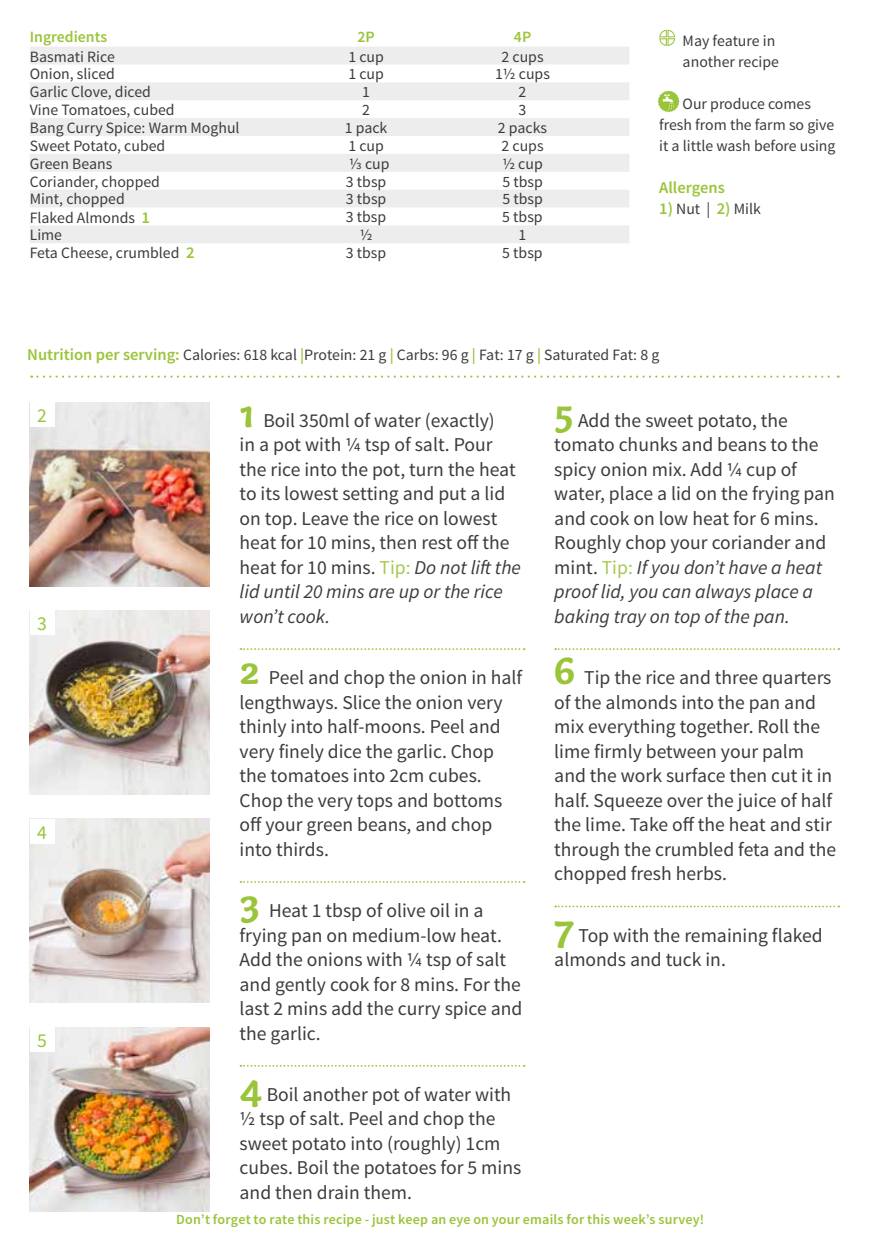
<style>
.page{position:relative;width:869px;height:1241px;background:#fff}
.page>*{position:absolute;margin:0;border:0;box-sizing:border-box;transform-origin:0 0}
.t1{font:19.6px/24.5px "Source Sans Pro";color:#3c3c3b}
.t2{font:19.6px "Source Sans Pro";color:#9ac43a}
.t3{font:600 16.45px "Source Sans Pro";color:#9ac43a}
.t4{font:15.75px/21px "Source Sans Pro";color:#3c3c3b}
.t5{font:600 15.75px "Source Sans Pro";color:#9ac43a}
.t6{font:600 14px "Source Sans Pro";letter-spacing:.015em;color:#9ac43a}
.s1{font-weight:600;font-size:16.45px;color:#9ac43a}
.s2{font-weight:600;color:#9ac43a}
.s3{font-family:"Capucine Basic";font-weight:700;font-size:41.12px;color:#9ac43a}
.s4{color:#a6c94f}
.s5{font-style:italic}
</style>
<div class="page">
<img style="left:30px;top:1027px;width:180px;height:183px">
<img style="left:30px;top:818px;width:180px;height:184px">
<img style="left:30px;top:402px;width:180px;height:184px">
<img style="left:30px;top:610px;width:180px;height:184px">
<svg style="left:31px;top:375px;width:807px;height:2px"></svg>
<svg style="left:30px;top:47px;width:599px;height:196px;fill:#ededed"></svg>
<div style="left:30px;top:402px;width:25px;height:25px;background:#fff"></div>
<div style="left:30px;top:610px;width:25px;height:25px;background:#fff"></div>
<div style="left:30px;top:818px;width:25px;height:25px;background:#fff"></div>
<div style="left:30px;top:1027px;width:25px;height:24px;background:#fff"></div>
<svg style="left:240px;top:648px;width:284px;height:2px"></svg>
<svg style="left:240px;top:881px;width:284px;height:1px"></svg>
<svg style="left:240px;top:1065px;width:284px;height:1px"></svg>
<svg style="left:555px;top:648px;width:283px;height:2px"></svg>
<svg style="left:555px;top:905px;width:283px;height:2px"></svg>
<svg style="left:659px;top:29px;width:16px;height:17px"></svg>
<svg style="left:658px;top:91px;width:21px;height:21px"></svg>
<p class="t5" style="left:30px;top:26px;width:79px">Ingredients</p>
<p class="t5" style="left:357px;top:26px;width:19px">2P</p>
<p class="t5" style="left:513px;top:26px;width:19px">4P</p>
<p class="t4" style="left:30px;top:46px;width:86px">Basmati Rice</p>
<p class="t4" style="left:348px;top:46px;width:37px">1 cup</p>
<p class="t4" style="left:501px;top:46px;width:44px">2 cups</p>
<p class="t4" style="left:30px;top:64px;width:87px">Onion, sliced</p>
<p class="t4" style="left:348px;top:64px;width:37px">1 cup</p>
<p class="t4" style="left:495px;top:64px;width:56px">1½ cups</p>
<p class="t4" style="left:30px;top:82px;width:123px">Garlic Clove, diced</p>
<p class="t4" style="left:362px;top:82px;width:9px">1</p>
<p class="t4" style="left:518px;top:82px;width:9px">2</p>
<p class="t4" style="left:30px;top:100px;width:146px">Vine Tomatoes, cubed</p>
<p class="t4" style="left:362px;top:100px;width:9px">2</p>
<p class="t4" style="left:518px;top:100px;width:9px">3</p>
<p class="t4" style="left:30px;top:117px;width:211px">Bang Curry Spice: Warm Moghul</p>
<p class="t4" style="left:344px;top:117px;width:44px">1 pack</p>
<p class="t4" style="left:497px;top:117px;width:51px">2 packs</p>
<p class="t4" style="left:30px;top:135px;width:137px">Sweet Potato, cubed</p>
<p class="t4" style="left:348px;top:135px;width:37px">1 cup</p>
<p class="t4" style="left:501px;top:135px;width:44px">2 cups</p>
<p class="t4" style="left:30px;top:153px;width:84px">Green Beans</p>
<p class="t4" style="left:349px;top:153px;width:42px">⅓ cup</p>
<p class="t4" style="left:502px;top:153px;width:42px">½ cup</p>
<p class="t4" style="left:30px;top:171px;width:132px">Coriander, chopped</p>
<p class="t4" style="left:346px;top:171px;width:42px">3 tbsp</p>
<p class="t4" style="left:502px;top:171px;width:42px">5 tbsp</p>
<p class="t4" style="left:30px;top:189px;width:96px">Mint, chopped</p>
<p class="t4" style="left:346px;top:189px;width:42px">3 tbsp</p>
<p class="t4" style="left:502px;top:189px;width:42px">5 tbsp</p>
<p class="t4" style="left:30px;top:207px;width:121px">Flaked Almonds <span class="s1">1</span></p>
<p class="t4" style="left:346px;top:207px;width:42px">3 tbsp</p>
<p class="t4" style="left:502px;top:207px;width:42px">5 tbsp</p>
<p class="t4" style="left:30px;top:225px;width:34px">Lime</p>
<p class="t4" style="left:359px;top:225px;width:14px">½</p>
<p class="t4" style="left:518px;top:225px;width:9px">1</p>
<p class="t4" style="left:30px;top:243px;width:166px">Feta Cheese, crumbled <span class="s1">2</span></p>
<p class="t4" style="left:346px;top:242px;width:42px">3 tbsp</p>
<p class="t4" style="left:502px;top:242px;width:42px">5 tbsp</p>
<p class="t4" style="left:682px;top:30px;width:98px">May feature in another recipe</p>
<p class="t4" style="left:659px;top:93px;width:178px;text-align:center">Our produce comes<br>fresh from the farm so give it a little wash before using</p>
<p class="t3" style="left:659px;top:177px;width:67px">Allergens</p>
<p class="t4" style="left:659px;top:198px;width:103px"><span class="s1">1)</span> Nut | <span class="s1">2)</span> Milk</p>
<p class="t4" style="left:27px;top:344px;width:633px"><span class="s1">Nutrition per serving:</span> Calories: 618 kcal <span class="s2">|</span>Protein: 21 g <span class="s2">|</span> Carbs: 96 g <span class="s2">|</span> Fat: 17 g <span class="s2">|</span> Saturated Fat: 8 g</p>
<p class="t2" style="left:37px;top:403px;width:11px">2</p>
<p class="t2" style="left:37px;top:611px;width:11px">3</p>
<p class="t2" style="left:37px;top:819px;width:11px">4</p>
<p class="t2" style="left:37px;top:1028px;width:11px">5</p>
<p class="t1" style="left:239px;top:408px;width:283px"><span class="s3">1</span> Boil 350ml of water (exactly)<br>in a pot with ¼ tsp of salt. Pour the rice into the pot, turn the heat to its lowest setting and put a lid on top. Leave the rice on lowest heat for 10 mins, then rest off the heat for 10 mins. <span class="s4">Tip:</span> <span class="s5">Do not lift the lid until 20 mins are up or the rice won’t cook.</span></p>
<p class="t1" style="left:239px;top:665px;width:284px"><span class="s3">2</span> Peel and chop the onion in half lengthways. Slice the onion very thinly into half-moons. Peel and very finely dice the garlic. Chop the tomatoes into 2cm cubes.<br>Chop the very tops and bottoms off your green beans, and chop into thirds.</p>
<p class="t1" style="left:239px;top:898px;width:284px"><span class="s3">3</span> Heat 1 tbsp of olive oil in a frying pan on medium-low heat.<br>Add the onions with ¼ tsp of salt and gently cook for 8 mins. For the last 2 mins add the curry spice and the garlic.</p>
<p class="t1" style="left:239px;top:1082px;width:283px"><span class="s3">4</span> Boil another pot of water with ½ tsp of salt. Peel and chop the sweet potato into (roughly) 1cm cubes. Boil the potatoes for 5 mins and then drain them.</p>
<p class="t1" style="left:554px;top:408px;width:282px"><span class="s3">5</span> Add the sweet potato, the tomato chunks and beans to the spicy onion mix. Add ¼ cup of water, place a lid on the frying pan and cook on low heat for 6 mins.<br>Roughly chop your coriander and mint. <span class="s4">Tip:</span> <span class="s5">If you don’t have a heat proof lid, you can always place a baking tray on top of the pan.</span></p>
<p class="t1" style="left:554px;top:665px;width:283px"><span class="s3">6</span> Tip the rice and three quarters of the almonds into the pan and mix everything together. Roll the lime firmly between your palm and the work surface then cut it in half. Squeeze over the juice of half the lime. Take off the heat and stir through the crumbled feta and the chopped fresh herbs.</p>
<p class="t1" style="left:554px;top:922px;width:270px"><span class="s3">7</span> Top with the remaining flaked almonds and tuck in.</p>
<p class="t6" style="left:176px;top:1210px;width:529px">Don’t forget to rate this recipe - just keep an eye on your emails for this week’s survey!</p>
</div>
